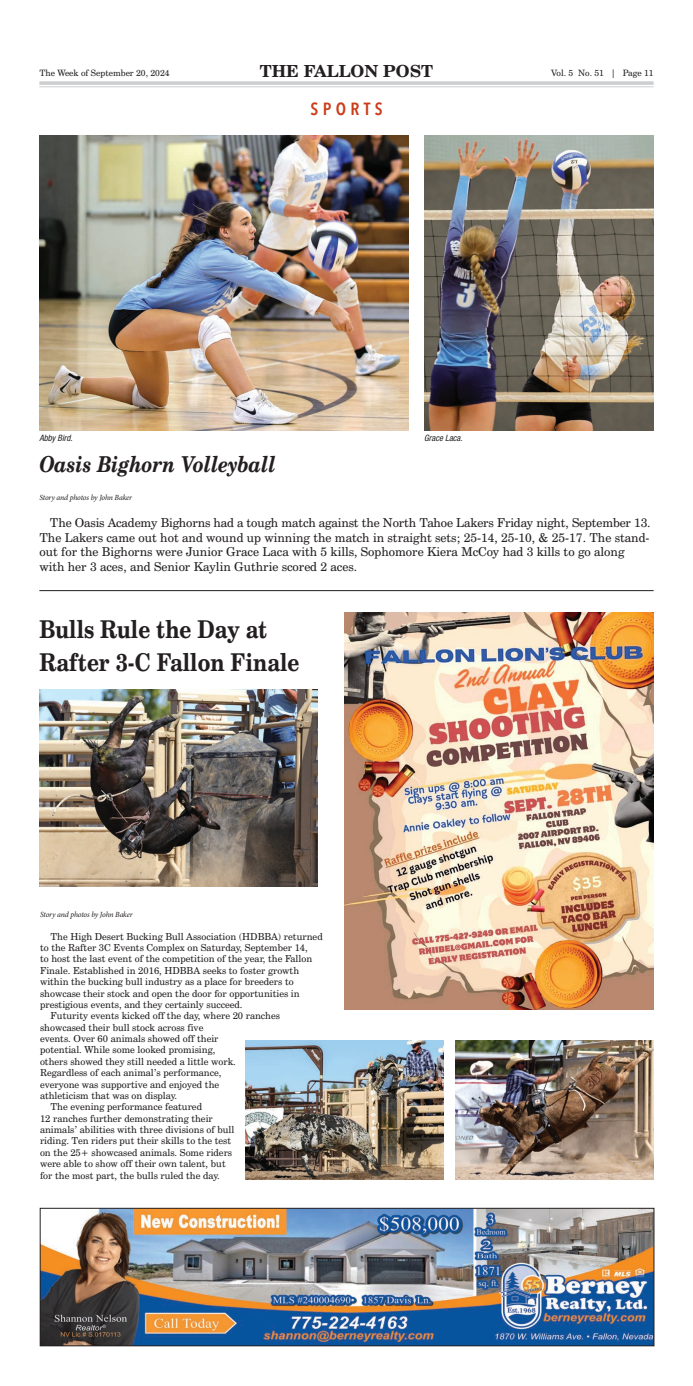
<style>
.page{position:relative;width:693px;height:1386px;background:#fff}
.page>*{position:absolute;margin:0;border:0;box-sizing:border-box;transform-origin:0 0}
.t1{font:700 24.5px/33.2px "Century Schoolbook BT";color:#231f20;scale:.85 1}
.t2{font:italic 700 21.88px "Century Schoolbook BT";color:#231f20;scale:.85 1}
.t3{font:600 17.5px "Avenir Next Condensed";letter-spacing:.25em;color:#cc3d1b}
.t4{font:700 16.62px "Century Schoolbook BT";color:#231f20}
.t5{font:12.25px/14.9px "Century Schoolbook BT";color:#231f20}
.t6{font:9.62px "Century Schoolbook BT";color:#231f20}
.t7{font:8.75px "Century Schoolbook BT";color:#231f20}
.t8{font:italic condensed 8.75px "Helvetica Neue";color:#231f20}
.t9{font:italic 7.88px "Minion Pro";letter-spacing:-.025em;color:#231f20}
</style>
<div class="page">
<hr style="left:39px;top:81px;width:615px;height:4px;background:#d4d5d7">
<hr style="left:39px;top:86px;width:615px;height:1px;background:#cdced0">
<img style="left:42px;top:1210px;width:610px;height:134px">
<div style="left:40px;top:1208px;width:614px;height:138px;border:1px solid #231f20"></div>
<img style="left:39px;top:135px;width:370px;height:295px">
<img style="left:424px;top:135px;width:230px;height:295px">
<img style="left:345px;top:612px;width:308px;height:397px">
<hr style="left:39px;top:590px;width:615px;height:1px;background:#231f20">
<img style="left:39px;top:690px;width:279px;height:197px">
<img style="left:246px;top:1040px;width:198px;height:140px">
<img style="left:456px;top:1040px;width:198px;height:140px">
<p class="t7" style="left:39px;top:70px;width:132px">The Week of September 20, 2024</p>
<h3 class="t4" style="left:260px;top:65px;width:175px">THE FALLON POST</h3>
<p class="t7" style="left:551px;top:70px;width:104px">Vol. 5 No. 51 | Page 11</p>
<h3 class="t3" style="left:310px;top:94px;width:74px">SPORTS</h3>
<p class="t8" style="left:39px;top:435px;width:35px">Abby Bird.</p>
<p class="t8" style="left:424px;top:435px;width:40px">Grace Laca.</p>
<h2 class="t2" style="left:39px;top:456px;width:280px">Oasis Bighorn Volleyball</h2>
<p class="t9" style="left:39px;top:495px;width:94px">Story and photos by John Baker</p>
<p class="t5" style="left:39px;top:516px;width:613px;text-indent:11px">The Oasis Academy Bighorns had a tough match against the North Tahoe Lakers Friday night, September 13.<br>The Lakers came out hot and wound up winning the match in straight sets; 25-14, 25-10, &amp; 25-17. The stand&shy;out for the Bighorns were Junior Grace Laca with 5 kills, Sophomore Kiera McCoy had 3 kills to go along with her 3 aces, and Senior Kaylin Guthrie scored 2 aces.</p>
<h1 class="t1" style="left:39px;top:615px;width:307px">Bulls Rule the Day at<br>Rafter 3-C Fallon Finale</h1>
<p class="t9" style="left:40px;top:911px;width:94px">Story and photos by John Baker</p>
<p class="t6" style="left:51px;top:933px;width:274px">The High Desert Bucking Bull Association (HDBBA) returned</p>
<p class="t6" style="left:40px;top:944px;width:269px">to the Rafter 3C Events Complex on Saturday, September 14,</p>
<p class="t6" style="left:40px;top:955px;width:274px">to host the last event of the competition of the year, the Fallon</p>
<p class="t6" style="left:40px;top:967px;width:261px">Finale. Established in 2016, HDBBA seeks to foster growth</p>
<p class="t6" style="left:40px;top:978px;width:255px">within the bucking bull industry as a place for breeders to</p>
<p class="t6" style="left:40px;top:990px;width:261px">showcase their stock and open the door for opportunities in</p>
<p class="t6" style="left:40px;top:1001px;width:204px">prestigious events, and they certainly succeed.</p>
<p class="t6" style="left:51px;top:1012px;width:231px">Futurity events kicked off the day, where 20 ranches</p>
<p class="t6" style="left:40px;top:1024px;width:165px">showcased their bull stock across five</p>
<p class="t6" style="left:40px;top:1035px;width:180px">events. Over 60 animals showed off their</p>
<p class="t6" style="left:40px;top:1046px;width:177px">potential. While some looked promising,</p>
<p class="t6" style="left:40px;top:1058px;width:197px">others showed they still needed a little work.</p>
<p class="t6" style="left:40px;top:1069px;width:183px">Regardless of each animal’s performance,</p>
<p class="t6" style="left:40px;top:1081px;width:181px">everyone was supportive and enjoyed the</p>
<p class="t6" style="left:40px;top:1092px;width:139px">athleticism that was on display.</p>
<p class="t6" style="left:51px;top:1103px;width:153px">The evening performance featured</p>
<p class="t6" style="left:40px;top:1115px;width:174px">12 ranches further demonstrating their</p>
<p class="t6" style="left:40px;top:1126px;width:196px">animals’ abilities with three divisions of bull</p>
<p class="t6" style="left:40px;top:1137px;width:193px">riding. Ten riders put their skills to the test</p>
<p class="t6" style="left:40px;top:1149px;width:194px">on the 25+ showcased animals. Some riders</p>
<p class="t6" style="left:40px;top:1160px;width:187px">were able to show off their own talent, but</p>
<p class="t6" style="left:40px;top:1172px;width:181px">for the most part, the bulls ruled the day.</p>
</div>
